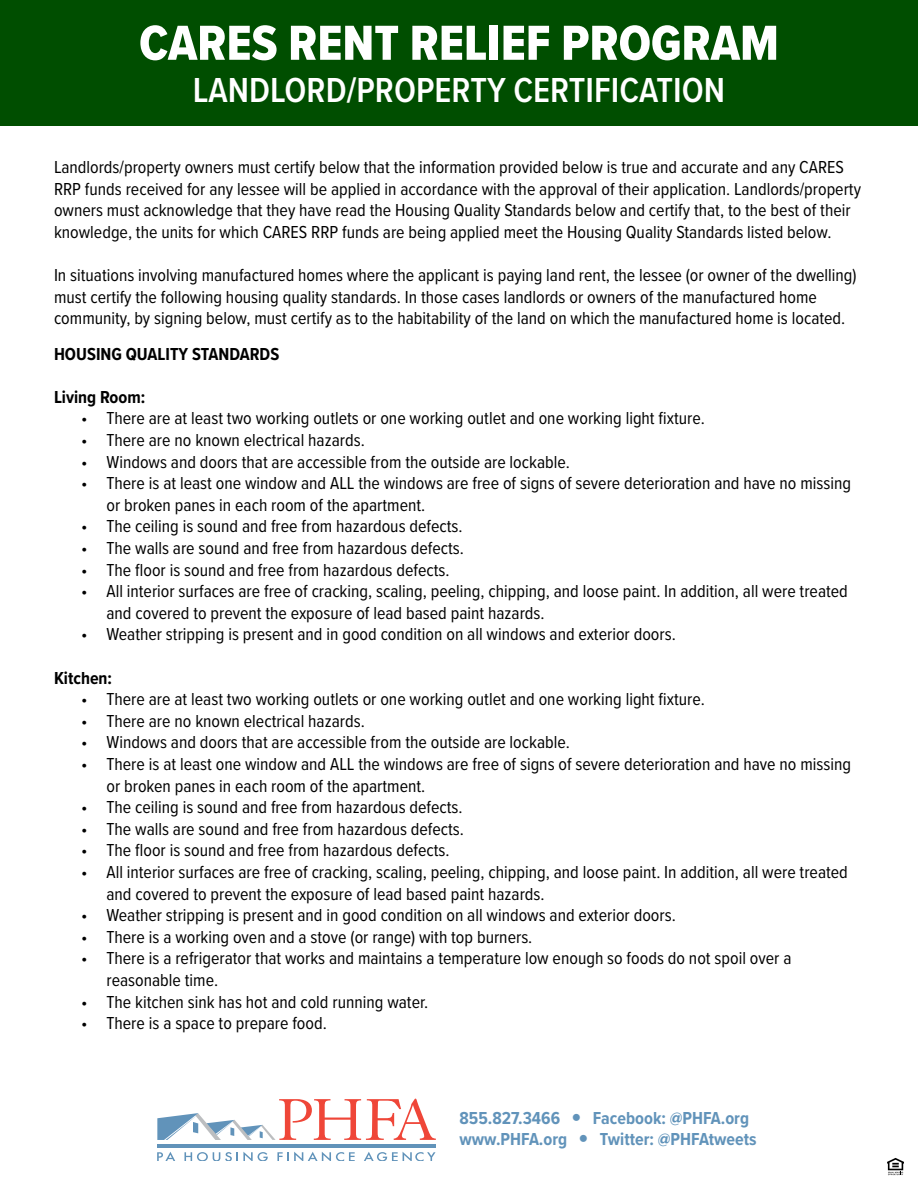
<style>
.page{position:relative;width:918px;height:1188px;background:#fff}
.page>*{position:absolute;margin:0;border:0;box-sizing:border-box;transform-origin:0 0}
.t1{font:51px "Proxima Nova Cond Extrabld";color:#fff}
.t2{font:600 36px "Proxima Nova Cond";color:#fff}
.t3{font:18px/21.6px "Proxima Nova Cond";color:#000}
.t4{font:700 18px "Proxima Nova Cond";color:#6193ba}
.t5{font:700 18px "Proxima Nova Cond";color:#000}
</style>
<div class="page">
<svg style="left:157px;top:1152px;width:18px;height:9px"></svg>
<svg style="left:184px;top:1152px;width:84px;height:9px"></svg>
<svg style="left:277px;top:1152px;width:78px;height:9px"></svg>
<svg style="left:364px;top:1152px;width:72px;height:9px"></svg>
<svg style="left:157px;top:1099px;width:279px;height:41px"></svg>
<hr style="left:157px;top:1144px;width:279px;height:3px;background:#6193ba">
<svg style="left:887px;top:1158px;width:17px;height:17px"></svg>
<div style="left:0;top:0;width:918px;height:125px;background:#004e00"></div>
<h1 class="t1" style="left:139px;top:5px;width:641px">CARES RENT RELIEF PROGRAM</h1>
<h2 class="t2" style="left:193px;top:64px;width:534px">LANDLORD/PROPERTY CERTIFICATION</h2>
<p class="t3" style="left:54px;top:156px;width:809px">Landlords/property owners must certify below that the information provided below is true and accurate and any CARES RRP funds received for any lessee will be applied in accordance with the approval of their application. Landlords/property owners must acknowledge that they have read the Housing Quality Standards below and certify that, to the best of their knowledge, the units for which CARES RRP funds are being applied meet the Housing Quality Standards listed below.</p>
<p class="t3" style="left:54px;top:264px;width:804px">In situations involving manufactured homes where the applicant is paying land rent, the lessee (or owner of the dwelling) must certify the following housing quality standards. In those cases landlords or owners of the manufactured home community, by signing below, must certify as to the habitability of the land on which the manufactured home is located.</p>
<p class="t5" style="left:54px;top:340px;width:227px">HOUSING QUALITY STANDARDS</p>
<p class="t5" style="left:54px;top:383px;width:93px">Living Room:</p>
<p class="t3" style="left:81px;top:407px;width:625px">• There are at least two working outlets or one working outlet and one working light fixture.</p>
<p class="t3" style="left:81px;top:428px;width:285px">• There are no known electrical hazards.</p>
<p class="t3" style="left:81px;top:450px;width:490px">• Windows and doors that are accessible from the outside are lockable.</p>
<p class="t3" style="left:107px;top:472px;width:746px;text-indent:-26px">• There is at least one window and ALL the windows are free of signs of severe deterioration and have no missing or broken panes in each room of the apartment.</p>
<p class="t3" style="left:81px;top:515px;width:383px">• The ceiling is sound and free from hazardous defects.</p>
<p class="t3" style="left:81px;top:536px;width:385px">• The walls are sound and free from hazardous defects.</p>
<p class="t3" style="left:81px;top:558px;width:370px">• The floor is sound and free from hazardous defects.</p>
<p class="t3" style="left:107px;top:580px;width:743px;text-indent:-26px">• All interior surfaces are free of cracking, scaling, peeling, chipping, and loose paint. In addition, all were treated and covered to prevent the exposure of lead based paint hazards.</p>
<p class="t3" style="left:81px;top:623px;width:596px">• Weather stripping is present and in good condition on all windows and exterior doors.</p>
<p class="t5" style="left:54px;top:664px;width:60px">Kitchen:</p>
<p class="t3" style="left:81px;top:688px;width:625px">• There are at least two working outlets or one working outlet and one working light fixture.</p>
<p class="t3" style="left:81px;top:709px;width:285px">• There are no known electrical hazards.</p>
<p class="t3" style="left:81px;top:731px;width:490px">• Windows and doors that are accessible from the outside are lockable.</p>
<p class="t3" style="left:107px;top:752px;width:746px;text-indent:-26px">• There is at least one window and ALL the windows are free of signs of severe deterioration and have no missing or broken panes in each room of the apartment.</p>
<p class="t3" style="left:81px;top:796px;width:383px">• The ceiling is sound and free from hazardous defects.</p>
<p class="t3" style="left:81px;top:817px;width:385px">• The walls are sound and free from hazardous defects.</p>
<p class="t3" style="left:81px;top:839px;width:370px">• The floor is sound and free from hazardous defects.</p>
<p class="t3" style="left:107px;top:860px;width:743px;text-indent:-26px">• All interior surfaces are free of cracking, scaling, peeling, chipping, and loose paint. In addition, all were treated and covered to prevent the exposure of lead based paint hazards.</p>
<p class="t3" style="left:81px;top:904px;width:596px">• Weather stripping is present and in good condition on all windows and exterior doors.</p>
<p class="t3" style="left:81px;top:925px;width:453px">• There is a working oven and a stove (or range) with top burners.</p>
<p class="t3" style="left:107px;top:947px;width:686px;text-indent:-26px">• There is a refrigerator that works and maintains a temperature low enough so foods do not spoil over a reasonable time.</p>
<p class="t3" style="left:81px;top:990px;width:349px">• The kitchen sink has hot and cold running water.</p>
<p class="t3" style="left:81px;top:1012px;width:247px">• There is a space to prepare food.</p>
<p class="t4" style="left:460px;top:1104px;width:102px">855.827.3466</p>
<p class="t4" style="left:593px;top:1104px;width:158px">Facebook: @PHFA.org</p>
<p class="t4" style="left:460px;top:1126px;width:109px">www.PHFA.org</p>
<p class="t4" style="left:600px;top:1126px;width:158px">Twitter: @PHFAtweets</p>
</div>
